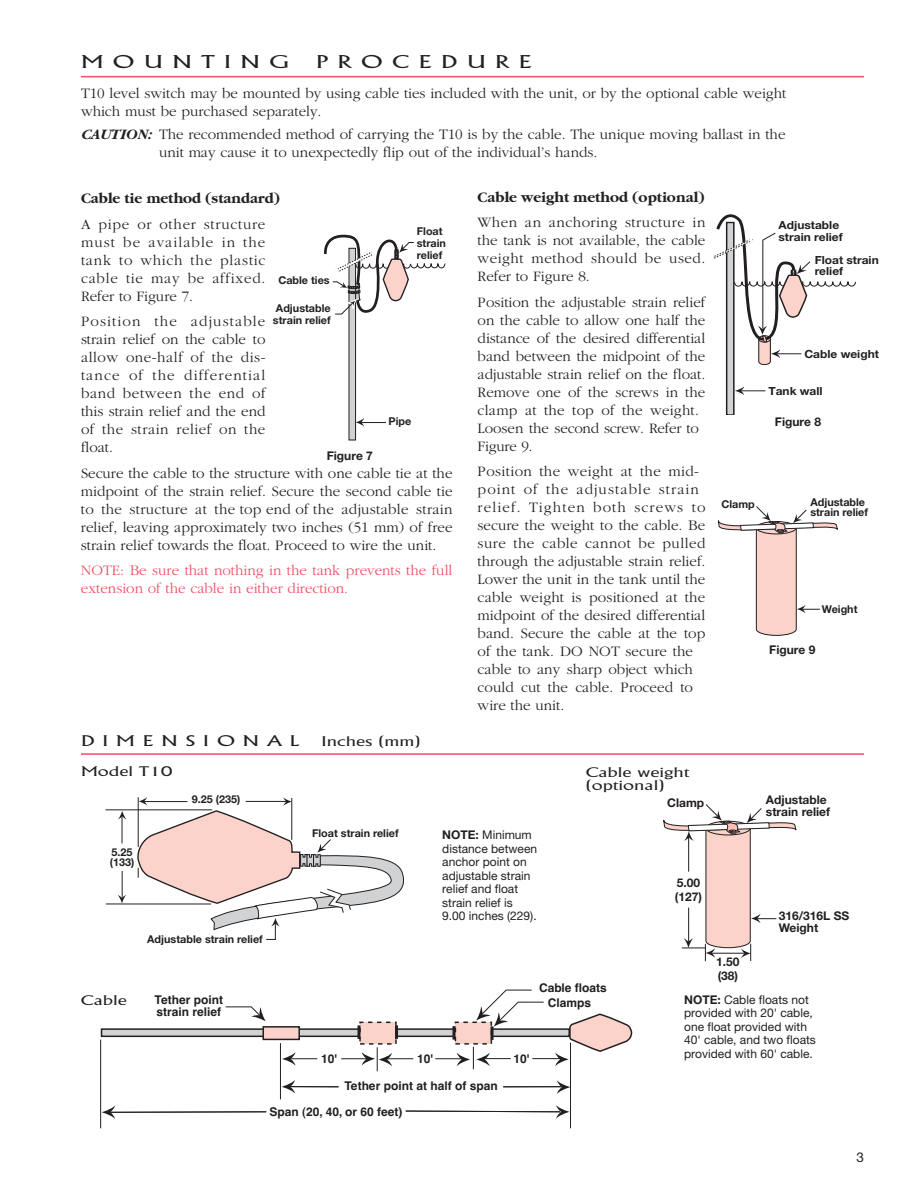
<style>
.page{position:relative;width:918px;height:1188px;background:#fff}
.page>*{position:absolute;margin:0;border:0;box-sizing:border-box;transform-origin:0 0}
.t1{font:300 18px "Alberta Wide";letter-spacing:.525em;color:#231f20}
.t2{font:300 15px/18px "Garamond";color:#231f20;text-align:justify}
.t3{font:300 15px/18px "Garamond";color:#f24e67}
.t4{font:700 15px "Garamond";color:#231f20}
.t5{font:300 15px "Alberta Wide";letter-spacing:.525em;color:#231f20}
.t6{font:300 13.5px/13.5px "Alberta Wide";color:#231f20}
.t7{font:13.5px "Helvetica Neue";color:#231f20}
.t8{font:12px/13.5px "Helvetica Neue";color:#231f20}
.t9{font:700 12px/12px "Helvetica";color:#231f20}
.t10{font:700 12px/12px "Helvetica Neue";color:#231f20}
.t11{font:700 11.25px/11.2px "Helvetica Neue";color:#231f20;scale:1.07 1}
.t12{font:700 10.8px/12.1px "Helvetica Neue";color:#231f20}
.s1{font-weight:700;font-style:italic}
.s2{font-weight:700}
</style>
<div class="page">
<hr style="left:81px;top:76px;width:783px;height:1px;background:#f24e67">
<svg style="left:118px;top:811px;width:9px;height:32px"></svg>
<hr style="left:105px;top:810px;width:107px;height:1px;background:#231f20">
<hr style="left:106px;top:904px;width:105px;height:1px;background:#231f20">
<svg style="left:118px;top:871px;width:8px;height:32px"></svg>
<svg style="left:137px;top:797px;width:267px;height:143px"></svg>
<hr style="left:246px;top:801px;width:41px;height:1px;background:#231f20">
<svg style="left:663px;top:804px;width:134px;height:157px"></svg>
<div style="left:102px;top:1029px;width:467px;height:7px;background:#d1d2d4"></div>
<div style="left:101px;top:1028px;width:469px;height:9px;border:2px solid #231f20"></div>
<div style="left:455px;top:1022px;width:36px;height:22px;background:#fbd3cb"></div>
<div style="left:455px;top:1022px;width:37px;height:23px;border:2px dashed #231f20"></div>
<div style="left:360px;top:1022px;width:36px;height:22px;background:#fbd3cb"></div>
<div style="left:359px;top:1022px;width:38px;height:23px;border:2px dashed #231f20"></div>
<div style="left:263px;top:1027px;width:36px;height:12px;background:#fbd3cb"></div>
<div style="left:263px;top:1026px;width:37px;height:14px;border:2px solid #231f20"></div>
<hr style="left:280px;top:1043px;width:1px;height:56px;background:#231f20">
<hr style="left:570px;top:1043px;width:1px;height:85px;background:#231f20">
<hr style="left:100px;top:1040px;width:1px;height:88px;background:#231f20">
<svg style="left:282px;top:1052px;width:14px;height:14px"></svg>
<svg style="left:282px;top:1080px;width:13px;height:13px"></svg>
<svg style="left:557px;top:1080px;width:13px;height:14px"></svg>
<svg style="left:102px;top:1105px;width:165px;height:14px"></svg>
<svg style="left:405px;top:1105px;width:164px;height:14px"></svg>
<hr style="left:289px;top:1086px;width:50px;height:1px;background:#231f20">
<hr style="left:503px;top:1086px;width:58px;height:1px;background:#231f20">
<hr style="left:287px;top:1058px;width:30px;height:1px;background:#231f20">
<svg style="left:341px;top:1047px;width:51px;height:24px"></svg>
<hr style="left:382px;top:1058px;width:31px;height:1px;background:#231f20">
<svg style="left:225px;top:1006px;width:41px;height:15px"></svg>
<svg style="left:476px;top:989px;width:68px;height:38px"></svg>
<hr style="left:452px;top:1026px;width:3px;height:14px;background:#231f20">
<hr style="left:491px;top:1026px;width:3px;height:14px;background:#231f20">
<hr style="left:358px;top:1025px;width:3px;height:14px;background:#231f20">
<hr style="left:395px;top:1025px;width:3px;height:14px;background:#231f20">
<svg style="left:555px;top:1013px;width:77px;height:53px"></svg>
<svg style="left:435px;top:1047px;width:76px;height:22px"></svg>
<hr style="left:532px;top:1058px;width:30px;height:1px;background:#231f20">
<hr style="left:81px;top:753px;width:783px;height:2px;background:#f24e67">
<svg style="left:713px;top:214px;width:143px;height:200px"></svg>
<div style="left:349px;top:248px;width:7px;height:192px;background:#d1d2d4"></div>
<div style="left:349px;top:248px;width:7px;height:192px;border:1px solid #231f20"></div>
<svg style="left:356px;top:418px;width:30px;height:9px"></svg>
<svg style="left:324px;top:234px;width:122px;height:82px"></svg>
<svg style="left:718px;top:506px;width:120px;height:130px"></svg>
<p class="t1" style="left:81px;top:52px;width:210px">MOUNTING</p>
<p class="t1" style="left:316px;top:52px;width:217px">PROCEDURE</p>
<p class="t2" style="left:81px;top:84px;width:707px">T10 level switch may be mounted by using cable ties included with the unit, or by the optional cable weight which must be purchased separately.</p>
<p class="t2" style="left:159px;top:125px;width:628px;text-indent:-78px"><span class="s1">CAUTION:</span> The recommended method of carrying the T10 is by the cable. The unique moving ballast in the unit may cause it to unexpectedly flip out of the individual’s hands.</p>
<p class="t4" style="left:81px;top:189px;width:200px">Cable tie method (standard)</p>
<p class="t2" style="left:81px;top:215px;width:186px">A pipe or other structure must be available in the tank to which the plastic cable tie may be affixed.<br>Refer to Figure 7.</p>
<p class="t2" style="left:81px;top:312px;width:186px">Position the adjustable strain relief on the cable to allow one-half of the dis&shy;tance of the differential band between the end of this strain relief and the end of the strain relief on the float.</p>
<p class="t2" style="left:81px;top:464px;width:373px">Secure the cable to the structure with one cable tie at the midpoint of the strain relief. Secure the second cable tie to the structure at the top end of the adjustable strain relief, leaving approximately two inches (51 mm) of free strain relief towards the float. Proceed to wire the unit.</p>
<p class="t3" style="left:81px;top:561px;width:373px">NOTE: Be sure that nothing in the tank prevents the full extension of the cable in either direction.</p>
<p class="t12" style="left:417px;top:226px;width:31px">Float strain relief</p>
<p class="t12" style="left:278px;top:275px;width:53px">Cable ties</p>
<p class="t12" style="left:273px;top:303px;width:59px">Adjustable strain relief</p>
<p class="t12" style="left:389px;top:416px;width:24px">Pipe</p>
<p class="t10" style="left:327px;top:451px;width:48px">Figure 7</p>
<p class="t5" style="left:81px;top:732px;width:220px">DIMENSIONAL</p>
<p class="t6" style="left:322px;top:734px;width:100px">Inches (mm)</p>
<p class="t6" style="left:81px;top:765px;width:93px">Model T10</p>
<p class="t12" style="left:192px;top:794px;width:50px">9.25 (235)</p>
<p class="t4" style="left:478px;top:188px;width:228px">Cable weight method (optional)</p>
<p class="t2" style="left:478px;top:213px;width:229px">When an anchoring structure in the tank is not available, the cable weight method should be used.<br>Refer to Figure 8.</p>
<p class="t2" style="left:478px;top:293px;width:229px;text-align:left">Position the adjustable strain relief on the cable to allow one half the distance of the desired differential band between the midpoint of the adjustable strain relief on the float.<br>Remove one of the screws in the clamp at the top of the weight.<br>Loosen the second screw. Refer to<br>Figure 9.</p>
<p class="t2" style="left:478px;top:462px;width:229px;text-align:left">Position the weight at the mid&shy;point of the adjustable strain relief. Tighten both screws to secure the weight to the cable. Be sure the cable cannot be pulled through the adjustable strain relief.<br>Lower the unit in the tank until the cable weight is positioned at the midpoint of the desired differential band. Secure the cable at the top of the tank. DO NOT secure the cable to any sharp object which could cut the cable. Proceed to wire the unit.</p>
<p class="t11" style="left:779px;top:221px;width:61px">Adjustable strain relief</p>
<p class="t11" style="left:815px;top:255px;width:61px">Float strain relief</p>
<p class="t11" style="left:804px;top:349px;width:71px">Cable weight</p>
<p class="t11" style="left:768px;top:386px;width:52px">Tank wall</p>
<p class="t10" style="left:775px;top:416px;width:48px">Figure 8</p>
<p class="t12" style="left:721px;top:499px;width:35px">Clamp</p>
<p class="t12" style="left:810px;top:497px;width:59px;line-height:10.8px">Adjustable strain relief</p>
<p class="t12" style="left:822px;top:604px;width:37px">Weight</p>
<p class="t10" style="left:769px;top:645px;width:48px">Figure 9</p>
<p class="t6" style="left:586px;top:765px;width:105px">Cable weight (optional)</p>
<p class="t10" style="left:667px;top:797px;width:39px">Clamp</p>
<p class="t10" style="left:766px;top:794px;width:66px">Adjustable strain relief</p>
<p class="t12" style="left:110px;top:847px;width:26px;line-height:10.8px">5.25 (133)</p>
<p class="t12" style="left:147px;top:934px;width:117px">Adjustable strain relief</p>
<p class="t12" style="left:312px;top:828px;width:88px">Float strain relief</p>
<p class="t8" style="left:442px;top:830px;width:96px"><span class="s2">NOTE:</span> Minimum distance between anchor point on adjustable strain relief and float strain relief is<br>9.00 inches (229).</p>
<p class="t6" style="left:81px;top:994px;width:47px">Cable</p>
<p class="t9" style="left:155px;top:994px;width:70px">Tether point strain relief</p>
<p class="t9" style="left:539px;top:980px;width:69px;line-height:15px;text-align:center">Cable floats<br>Clamps</p>
<p class="t9" style="left:321px;top:1053px;width:18px">10'</p>
<p class="t9" style="left:417px;top:1053px;width:18px">10'</p>
<p class="t9" style="left:344px;top:1080px;width:155px">Tether point at half of span</p>
<p class="t9" style="left:270px;top:1106px;width:134px">Span (20, 40, or 60 feet)</p>
<p class="t9" style="left:514px;top:1053px;width:18px">10'</p>
<p class="t10" style="left:675px;top:877px;width:29px;line-height:13.5px">5.00 (127)</p>
<p class="t10" style="left:716px;top:956px;width:25px;line-height:13.5px">1.50 (38)</p>
<p class="t10" style="left:779px;top:911px;width:72px">316/316L SS<br>Weight</p>
<p class="t8" style="left:684px;top:994px;width:133px"><span class="s2">NOTE:</span> Cable floats not provided with 20' cable, one float provided with<br>40' cable, and two floats provided with 60' cable.</p>
<p class="t7" style="left:856px;top:1152px;width:9px">3</p>
</div>
